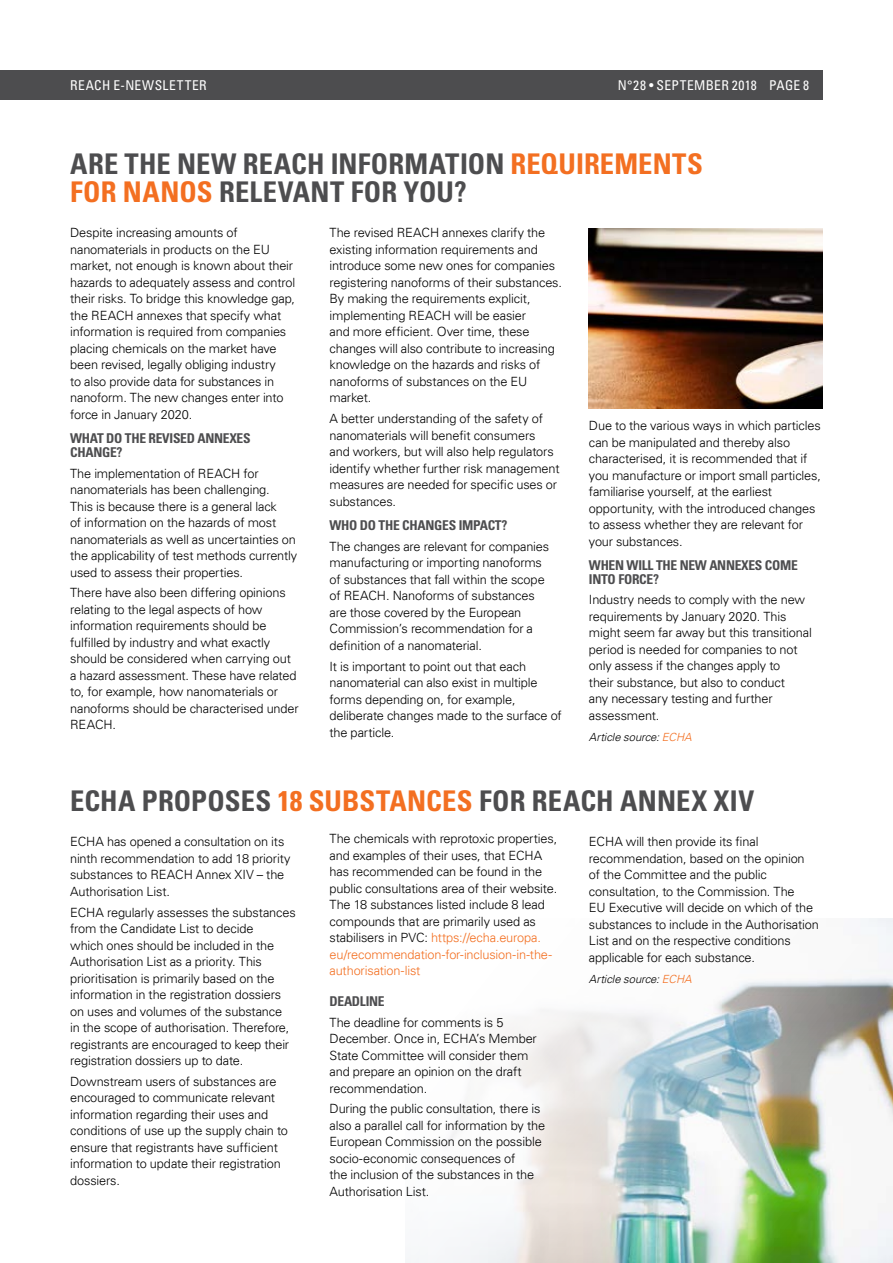
<style>
.page{position:relative;width:893px;height:1263px;background:#fff}
.page>*{position:absolute;margin:0;border:0;box-sizing:border-box;transform-origin:0 0}
.t1{font:700 condensed 28.5px/28.5px "Univers LT";letter-spacing:.005em;color:#4d4d4f}
.t2{font:700 condensed 13.5px/13.5px "Univers LT";letter-spacing:-.02em;color:#4d4d4f}
.t3{font:condensed 13.5px "Univers LT";letter-spacing:.03em;color:#fff}
.t4{font:300 12.75px/16.5px "Univers LT";letter-spacing:-.01em;color:#000}
.t5{font:italic 300 11.25px "Univers LT";letter-spacing:-.005em;color:#000}
.s1{color:#f36f21}
</style>
<div class="page">
<div style="left:0;top:70px;width:823px;height:30px;background:#4d4d4f"></div>
<img style="left:406px;top:918px;width:487px;height:345px">
<img style="left:589px;top:228px;width:234px;height:180px">
<p class="t3" style="left:70px;top:77px;width:138px">REACH E-NEWSLETTER</p>
<p class="t3" style="left:618px;top:77px;width:193px">N°28 • SEPTEMBER 2018 PAGE 8</p>
<h1 class="t1" style="left:70px;top:149px;width:634px">ARE THE NEW REACH INFORMATION <span class="s1">REQUIREMENTS<br>FOR NANOS</span> RELEVANT FOR YOU?</h1>
<p class="t4" style="left:70px;top:225px;width:227px">Despite increasing amounts of nanomaterials in products on the EU market, not enough is known about their hazards to adequately assess and control their risks. To bridge this knowledge gap, the REACH annexes that specify what information is required from companies placing chemicals on the market have been revised, legally obliging industry<br>to also provide data for substances in nanoform. The new changes enter into force in January 2020.</p>
<p class="t2" style="left:70px;top:432px;width:182px">WHAT DO THE REVISED ANNEXES<br>CHANGE?</p>
<p class="t4" style="left:70px;top:465px;width:229px">The implementation of REACH for nanomaterials has been challenging.<br>This is because there is a general lack<br>of information on the hazards of most nanomaterials as well as uncertainties on the applicability of test methods currently used to assess their properties.</p>
<p class="t4" style="left:70px;top:585px;width:230px">There have also been differing opinions relating to the legal aspects of how information requirements should be fulfilled by industry and what exactly should be considered when carrying out a hazard assessment. These have related to, for example, how nanomaterials or nanoforms should be characterised under REACH.</p>
<p class="t4" style="left:330px;top:225px;width:234px">The revised REACH annexes clarify the existing information requirements and introduce some new ones for companies registering nanoforms of their substances.<br>By making the requirements explicit, implementing REACH will be easier<br>and more efficient. Over time, these changes will also contribute to increasing knowledge on the hazards and risks of nanoforms of substances on the EU market.</p>
<p class="t4" style="left:330px;top:410px;width:232px">A better understanding of the safety of nanomaterials will benefit consumers<br>and workers, but will also help regulators identify whether further risk management measures are needed for specific uses or substances.</p>
<p class="t2" style="left:330px;top:519px;width:179px">WHO DO THE CHANGES IMPACT?</p>
<p class="t4" style="left:330px;top:538px;width:221px">The changes are relevant for companies manufacturing or importing nanoforms of substances that fall within the scope of REACH. Nanoforms of substances are those covered by the European Commission’s recommendation for a definition of a nanomaterial.</p>
<p class="t4" style="left:330px;top:658px;width:234px">It is important to point out that each nanomaterial can also exist in multiple forms depending on, for example, deliberate changes made to the surface of the particle.</p>
<p class="t4" style="left:589px;top:417px;width:234px">Due to the various ways in which particles can be manipulated and thereby also characterised, it is recommended that if you manufacture or import small particles, familiarise yourself, at the earliest opportunity, with the introduced changes to assess whether they are relevant for your substances.</p>
<p class="t2" style="left:589px;top:559px;width:210px">WHEN WILL THE NEW ANNEXES COME<br>INTO FORCE?</p>
<p class="t4" style="left:589px;top:592px;width:224px">Industry needs to comply with the new requirements by January 2020. This might seem far away but this transitional period is needed for companies to not only assess if the changes apply to<br>their substance, but also to conduct<br>any necessary testing and further assessment.</p>
<p class="t5" style="left:589px;top:730px;width:104px">Article source: <span class="s1">ECHA</span></p>
<h1 class="t1" style="left:70px;top:786px;width:686px">ECHA PROPOSES <span class="s1">18 SUBSTANCES</span> FOR REACH ANNEX XIV</h1>
<p class="t4" style="left:330px;top:830px;width:229px">The chemicals with reprotoxic properties, and examples of their uses, that ECHA has recommended can be found in the public consultations area of their website.<br>The 18 substances listed include 8 lead compounds that are primarily used as stabilisers in PVC: <span class="s1">https://echa.europa. eu/recommendation-for-inclusion-in-the&shy;authorisation-list</span></p>
<p class="t2" style="left:330px;top:994px;width:57px">DEADLINE</p>
<p class="t4" style="left:330px;top:1014px;width:209px">The deadline for comments is 5<br>December. Once in, ECHA’s Member<br>State Committee will consider them and prepare an opinion on the draft recommendation.</p>
<p class="t4" style="left:330px;top:1100px;width:217px">During the public consultation, there is also a parallel call for information by the European Commission on the possible socio-economic consequences of<br>the inclusion of the substances in the Authorisation List.</p>
<p class="t4" style="left:589px;top:833px;width:231px">ECHA will then provide its final recommendation, based on the opinion of the Committee and the public consultation, to the Commission. The<br>EU Executive will decide on which of the substances to include in the Authorisation List and on the respective conditions applicable for each substance.</p>
<p class="t5" style="left:589px;top:972px;width:104px">Article source: <span class="s1">ECHA</span></p>
<p class="t4" style="left:70px;top:833px;width:222px">ECHA has opened a consultation on its ninth recommendation to add 18 priority substances to REACH Annex XIV – the Authorisation List.</p>
<p class="t4" style="left:70px;top:904px;width:227px">ECHA regularly assesses the substances from the Candidate List to decide<br>which ones should be included in the Authorisation List as a priority. This prioritisation is primarily based on the information in the registration dossiers on uses and volumes of the substance<br>in the scope of authorisation. Therefore, registrants are encouraged to keep their registration dossiers up to date.</p>
<p class="t4" style="left:70px;top:1073px;width:219px">Downstream users of substances are encouraged to communicate relevant information regarding their uses and conditions of use up the supply chain to ensure that registrants have sufficient information to update their registration dossiers.</p>
</div>
